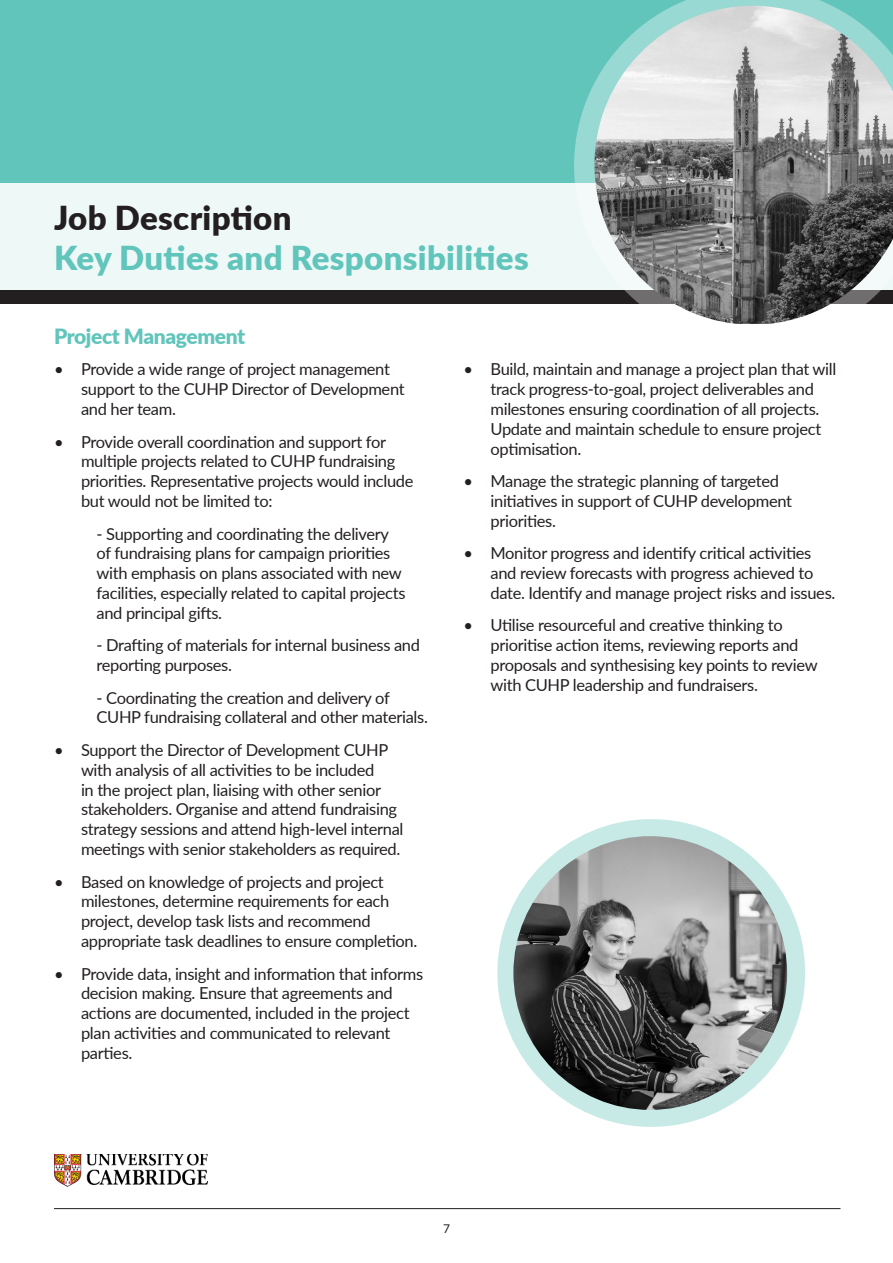
<style>
.page{position:relative;width:893px;height:1263px;background:#fff}
.page>*{position:absolute;margin:0;border:0;box-sizing:border-box;transform-origin:0 0}
.t1{font:900 33px "Lato";letter-spacing:.01em;color:#61c5bc}
.t2{font:900 33px "Lato";letter-spacing:.01em;color:#231f20}
.t3{font:900 21px "Lato";letter-spacing:-.02em;color:#61c5bc}
.t4{font:16.5px/19.8px "Lato";letter-spacing:-.02em;color:#231f20}
.t5{font:12px "Lato";color:#231f20}
</style>
<div class="page">
<hr style="left:54px;top:1208px;width:786px;height:1px;background:#231f20">
<img style="left:54px;top:1154px;width:154px;height:32px">
<div style="left:0;top:290px;width:893px;height:14px;background:#231f20"></div>
<div style="left:0;top:0;width:893px;height:183px;background:#61c5bc"></div>
<div style="left:0;top:183px;width:893px;height:107px;background:#eef8f7"></div>
<svg style="left:574px;top:0;width:258px;height:183px"></svg>
<img style="left:594px;top:6px;width:299px;height:318px">
<div style="left:497px;top:819px;width:308px;height:308px;background:#c7eae7;border-radius:50%"></div>
<img style="left:513px;top:836px;width:274px;height:274px;border-radius:137px">
<p class="t2" style="left:54px;top:193px;width:239px">Job Description</p>
<p class="t1" style="left:54px;top:233px;width:476px">Key Duties and Responsibilities</p>
<p class="t3" style="left:54px;top:320px;width:193px">Project Management</p>
<p class="t4" style="left:81px;top:359px;width:325px;text-indent:-27px">• Provide a wide range of project management support to the CUHP Director of Development and her team.</p>
<p class="t4" style="left:81px;top:431px;width:334px;text-indent:-27px">• Provide overall coordination and support for multiple projects related to CUHP fundraising priorities. Representative projects would include but would not be limited to:</p>
<p class="t4" style="left:97px;top:523px;width:310px">- Supporting and coordinating the delivery of fundraising plans for campaign priorities with emphasis on plans associated with new facilities, especially related to capital projects and principal gifts.</p>
<p class="t4" style="left:97px;top:635px;width:325px">- Drafting of materials for internal business and reporting purposes.</p>
<p class="t4" style="left:97px;top:687px;width:333px">- Coordinating the creation and delivery of<br>CUHP fundraising collateral and other materials.</p>
<p class="t4" style="left:81px;top:739px;width:324px;text-indent:-27px">• Support the Director of Development CUHP with analysis of all activities to be included<br>in the project plan, liaising with other senior stakeholders. Organise and attend fundraising strategy sessions and attend high-level internal meetings with senior stakeholders as required.</p>
<p class="t4" style="left:81px;top:871px;width:338px;text-indent:-27px">• Based on knowledge of projects and project milestones, determine requirements for each project, develop task lists and recommend appropriate task deadlines to ensure completion.</p>
<p class="t4" style="left:81px;top:963px;width:344px;text-indent:-27px">• Provide data, insight and information that informs decision making. Ensure that agreements and actions are documented, included in the project plan activities and communicated to relevant parties.</p>
<p class="t4" style="left:490px;top:359px;width:347px;text-indent:-27px">• Build, maintain and manage a project plan that will track progress-to-goal, project deliverables and milestones ensuring coordination of all projects.<br>Update and maintain schedule to ensure project optimisation.</p>
<p class="t4" style="left:490px;top:470px;width:303px;text-indent:-27px">• Manage the strategic planning of targeted initiatives in support of CUHP development priorities.</p>
<p class="t4" style="left:490px;top:543px;width:346px;text-indent:-27px">• Monitor progress and identify critical activities and review forecasts with progress achieved to date. Identify and manage project risks and issues.</p>
<p class="t4" style="left:490px;top:615px;width:329px;text-indent:-27px">• Utilise resourceful and creative thinking to prioritise action items, reviewing reports and proposals and synthesising key points to review with CUHP leadership and fundraisers.</p>
<p class="t5" style="left:443px;top:1220px;width:8px">7</p>
</div>
